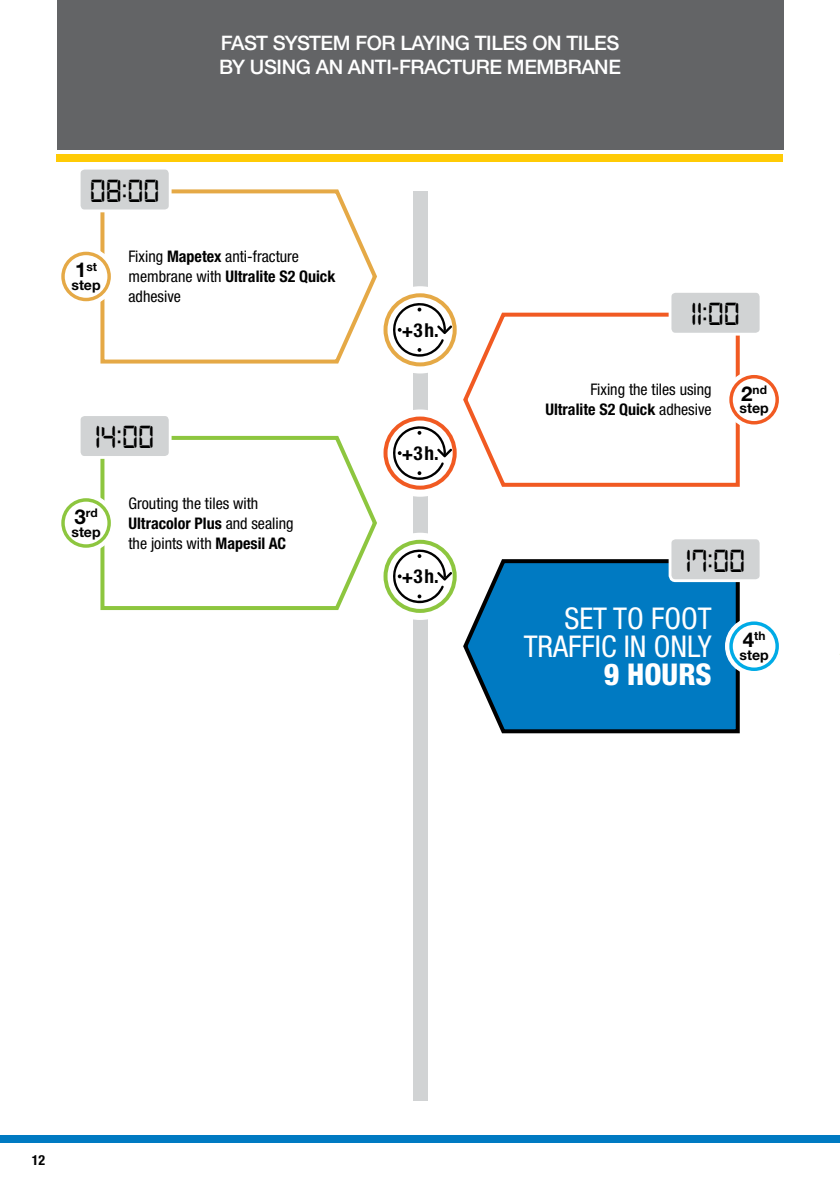
<style>
.page{position:relative;width:840px;height:1191px;background:#fff}
.page>*{position:absolute;margin:0;border:0;box-sizing:border-box;transform-origin:0 0}
.t1{font:34px "Digital 7";color:#000}
.t2{font:condensed 30px/28px "Helvetica Neue LTW1 G";color:#fff;text-align:right}
.t3{font:800 condensed 30px "Helvetica Neue LTW1 G";color:#fff}
.t4{font:500 20px/24px "Helvetica Neue LTW1 G";letter-spacing:-.02em;color:#fff}
.t5{font:700 condensed 19.2px "Helvetica Neue LTW1 G";color:#000}
.t6{font:condensed 16px/20px "Helvetica Neue LTW1 G";color:#000}
.t7{font:700 14px "Helvetica Neue LTW1 G";color:#000}
.t8{font:700 condensed 14px "Helvetica Neue LTW1 G";color:#000}
.t9{font:700 12px "Helvetica Neue LTW1 G";color:#000}
.s1{font-size:20.4px}
.s2{font-weight:700}
</style>
<div class="page">
<div style="left:57px;top:0;width:725px;height:149px;background:#636466"></div>
<div style="left:413px;top:191px;width:14px;height:910px;background:#d1d3d4"></div>
<div style="left:0;top:1134px;width:839px;height:8px;background:#007ac2"></div>
<div style="left:377px;top:287px;width:85px;height:85px;background:#fff;border-radius:50%"></div>
<svg style="left:385px;top:295px;width:69px;height:69px"></svg>
<div style="left:383px;top:293px;width:73px;height:73px;border:4px solid #e5a946;border-radius:50%"></div>
<svg style="left:392px;top:302px;width:60px;height:55px"></svg>
<div style="left:377px;top:410px;width:85px;height:86px;background:#fff;border-radius:50%"></div>
<svg style="left:385px;top:418px;width:69px;height:69px"></svg>
<div style="left:383px;top:416px;width:73px;height:73px;border:4px solid #f15a22;border-radius:50%"></div>
<svg style="left:392px;top:425px;width:60px;height:55px"></svg>
<div style="left:377px;top:533px;width:85px;height:86px;background:#fff;border-radius:50%"></div>
<svg style="left:385px;top:542px;width:69px;height:69px"></svg>
<div style="left:383px;top:540px;width:73px;height:73px;border:4px solid #8dc63f;border-radius:50%"></div>
<svg style="left:392px;top:549px;width:60px;height:54px"></svg>
<svg style="left:100px;top:189px;width:277px;height:175px"></svg>
<div style="left:79px;top:168px;width:91px;height:43px;background:#d1d3d4;border-radius:5px"></div>
<div style="left:78px;top:167px;width:93px;height:45px;border:3px solid #fff;border-radius:5px"></div>
<svg style="left:100px;top:435px;width:277px;height:176px"></svg>
<div style="left:79px;top:414px;width:91px;height:43px;background:#d1d3d4;border-radius:5px"></div>
<div style="left:78px;top:413px;width:93px;height:46px;border:3px solid #fff;border-radius:5px"></div>
<svg style="left:463px;top:312px;width:277px;height:175px"></svg>
<div style="left:669px;top:291px;width:91px;height:43px;background:#d1d3d4;border-radius:5px"></div>
<div style="left:668px;top:290px;width:94px;height:45px;border:3px solid #fff;border-radius:5px"></div>
<svg style="left:463px;top:559px;width:277px;height:175px;background:#147dbb"></svg>
<div style="left:669px;top:538px;width:91px;height:42px;background:#d1d3d4;border-radius:5px"></div>
<div style="left:668px;top:536px;width:94px;height:46px;border:3px solid #fff;border-radius:5px"></div>
<div style="left:57px;top:154px;width:725px;height:8px;background:#ffcb05"></div>
<svg style="left:58px;top:248px;width:56px;height:57px"></svg>
<div style="left:57px;top:247px;width:58px;height:58px;border:1px solid #fff;border-radius:50%"></div>
<div style="left:63px;top:253px;width:46px;height:46px;background:#fff;border-radius:50%"></div>
<div style="left:61px;top:252px;width:50px;height:49px;border:3px solid #e5a946;border-radius:50%"></div>
<svg style="left:725px;top:371px;width:57px;height:57px"></svg>
<div style="left:724px;top:371px;width:58px;height:58px;border:1px solid #fff;border-radius:50%"></div>
<div style="left:730px;top:377px;width:46px;height:46px;background:#fff;border-radius:50%"></div>
<div style="left:729px;top:375px;width:49px;height:49px;border:3px solid #f15a22;border-radius:50%"></div>
<svg style="left:58px;top:494px;width:56px;height:57px"></svg>
<div style="left:57px;top:494px;width:58px;height:58px;border:1px solid #fff;border-radius:50%"></div>
<div style="left:63px;top:500px;width:46px;height:46px;background:#fff;border-radius:50%"></div>
<div style="left:61px;top:498px;width:50px;height:50px;border:3px solid #8dc63f;border-radius:50%"></div>
<svg style="left:725px;top:618px;width:57px;height:56px"></svg>
<div style="left:724px;top:617px;width:58px;height:58px;border:1px solid #fff;border-radius:50%"></div>
<div style="left:730px;top:623px;width:46px;height:46px;background:#fff;border-radius:50%"></div>
<div style="left:729px;top:621px;width:49px;height:50px;border:3px solid #00abe6;border-radius:50%"></div>
<h1 class="t1" style="left:90px;top:176px;width:71px">08:00</h1>
<p class="t4" style="left:219px;top:31px;width:403px">FAST SYSTEM FOR LAYING TILES ON TILES<br>BY USING AN ANTI-FRACTURE MEMBRANE</p>
<p class="t9" style="left:75px;top:259px;width:24px"><span class="s1">1</span>st</p>
<p class="t7" style="left:71px;top:276px;width:31px">step</p>
<p class="t6" style="left:128px;top:247px;width:208px">Fixing <span class="s2">Mapetex</span> anti-fracture membrane with <span class="s2">Ultralite S2 Quick </span>adhesive</p>
<p class="t5" style="left:401px;top:318px;width:38px">+3h.</p>
<h1 class="t1" style="left:690px;top:299px;width:50px">11:00</h1>
<h1 class="t1" style="left:95px;top:422px;width:61px">14:00</h1>
<p class="t9" style="left:74px;top:505px;width:25px"><span class="s1">3</span>rd</p>
<p class="t7" style="left:71px;top:523px;width:31px">step</p>
<p class="t6" style="left:128px;top:493px;width:166px">Grouting the tiles with<br><span class="s2">Ultracolor Plus</span> and sealing the joints with <span class="s2">Mapesil AC</span></p>
<p class="t5" style="left:401px;top:441px;width:38px">+3h.</p>
<p class="t5" style="left:401px;top:565px;width:38px">+3h.</p>
<p class="t6" style="left:545px;top:380px;width:168px;text-align:right">Fixing the tiles using<br><span class="s2">Ultralite S2 Quick</span> adhesive</p>
<p class="t9" style="left:740px;top:382px;width:27px"><span class="s1">2</span>nd</p>
<p class="t7" style="left:739px;top:400px;width:31px">step</p>
<h1 class="t1" style="left:685px;top:545px;width:61px">17:00</h1>
<h2 class="t2" style="left:523px;top:604px;width:189px">SET TO FOOT<br>TRAFFIC IN ONLY</h2>
<h2 class="t3" style="left:603px;top:656px;width:109px">9 HOURS</h2>
<p class="t9" style="left:742px;top:628px;width:24px"><span class="s1">4</span>th</p>
<p class="t7" style="left:739px;top:646px;width:31px">step</p>
<p class="t8" style="left:32px;top:1152px;width:15px">12</p>
</div>
